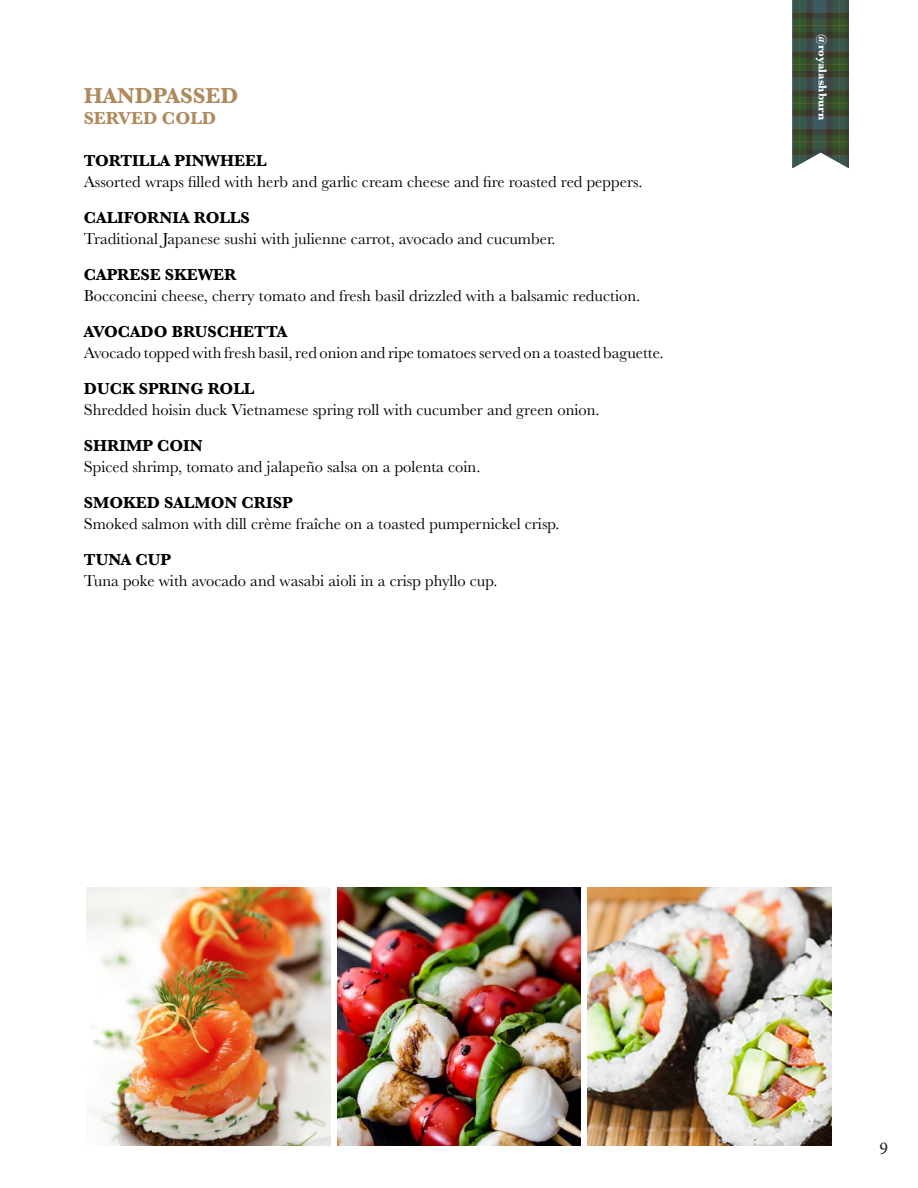
<style>
.page{position:relative;width:918px;height:1188px;background:#fff}
.page>*{position:absolute;margin:0;border:0;box-sizing:border-box;transform-origin:0 0}
.t1{font:700 22.5px "Baskerville";color:#ae8a5d}
.t2{font:700 18px "Baskerville";color:#ae8a5d}
.t3{font:18px "Minion Pro";color:#231f20}
.t4{font:16.5px "Baskerville";color:#000}
.t5{font:700 16.5px "Baskerville";color:#000}
.t6{font:700 11.85px "Baskerville";color:#fff}
</style>
<div class="page">
<img style="left:792px;top:0;width:57px;height:168px">
<img style="left:87px;top:887px;width:243px;height:259px">
<img style="left:337px;top:887px;width:244px;height:259px">
<img style="left:588px;top:887px;width:243px;height:259px">
<p class="t1" style="left:84px;top:80px;width:156px">HANDPASSED</p>
<p class="t2" style="left:84px;top:106px;width:134px">SERVED COLD</p>
<p class="t5" style="left:84px;top:149px;width:184px">TORTILLA PINWHEEL</p>
<p class="t4" style="left:84px;top:171px;width:560px">Assorted wraps filled with herb and garlic cream cheese and fire roasted red peppers.</p>
<p class="t5" style="left:84px;top:206px;width:167px">CALIFORNIA ROLLS</p>
<p class="t4" style="left:84px;top:228px;width:473px">Traditional Japanese sushi with julienne carrot, avocado and cucumber.</p>
<p class="t5" style="left:84px;top:263px;width:154px">CAPRESE SKEWER</p>
<p class="t4" style="left:84px;top:285px;width:558px">Bocconcini cheese, cherry tomato and fresh basil drizzled with a balsamic reduction.</p>
<p class="t5" style="left:84px;top:320px;width:205px">AVOCADO BRUSCHETTA</p>
<p class="t4" style="left:84px;top:342px;width:581px">Avocado topped with fresh basil, red onion and ripe tomatoes served on a toasted baguette.</p>
<p class="t5" style="left:84px;top:377px;width:172px">DUCK SPRING ROLL</p>
<p class="t4" style="left:84px;top:399px;width:517px">Shredded hoisin duck Vietnamese spring roll with cucumber and green onion.</p>
<p class="t5" style="left:84px;top:434px;width:120px">SHRIMP COIN</p>
<p class="t4" style="left:84px;top:456px;width:398px">Spiced shrimp, tomato and jalapeño salsa on a polenta coin.</p>
<p class="t5" style="left:84px;top:491px;width:210px">SMOKED SALMON CRISP</p>
<p class="t4" style="left:84px;top:513px;width:477px">Smoked salmon with dill crème fraîche on a toasted pumpernickel crisp.</p>
<p class="t5" style="left:84px;top:548px;width:89px">TUNA CUP</p>
<p class="t4" style="left:84px;top:570px;width:415px">Tuna poke with avocado and wasabi aioli in a crisp phyllo cup.</p>
<p class="t6" style="left:831px;top:34px;width:88px;rotate:90deg">@royalashburn</p>
<p class="t3" style="left:880px;top:1136px;width:10px">9</p>
</div>
